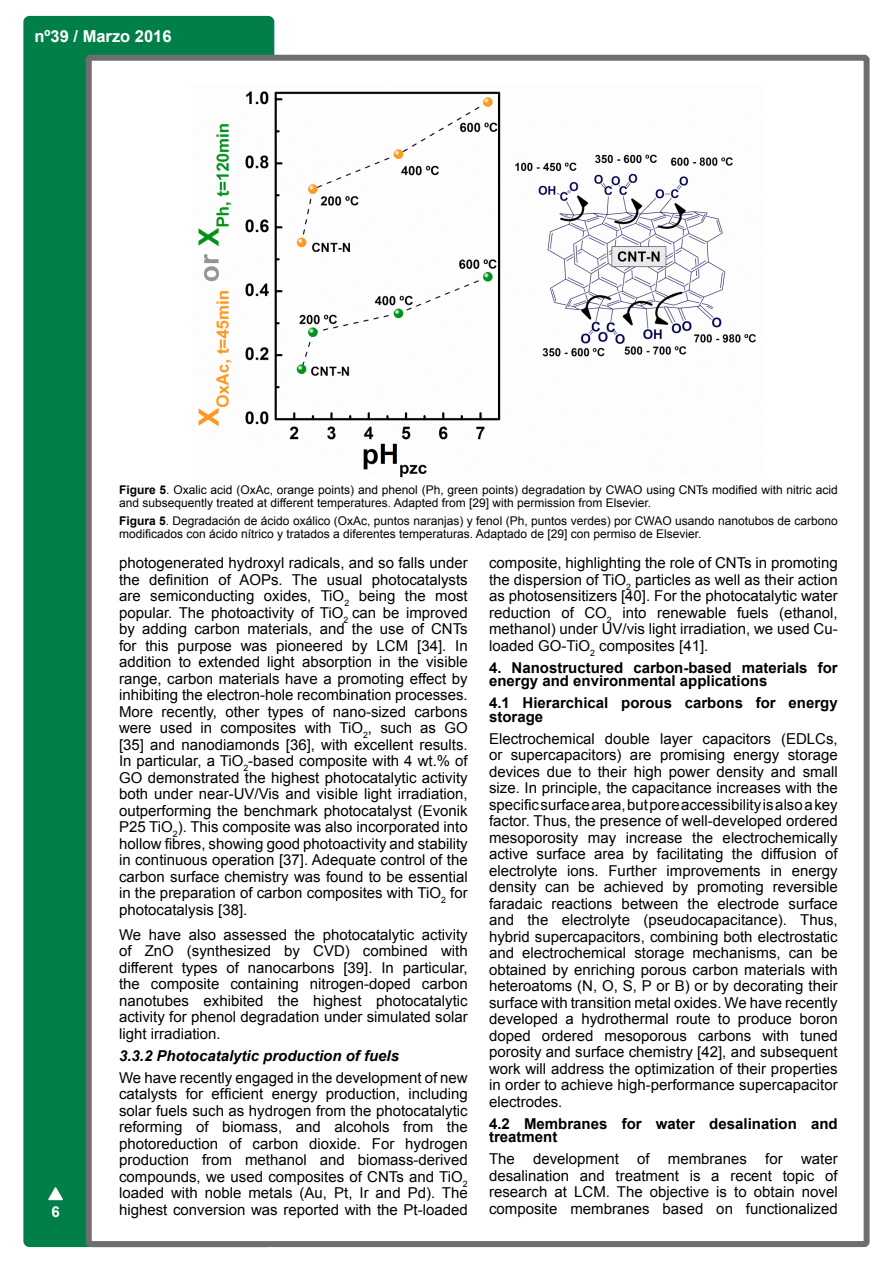
<style>
.page{position:relative;width:893px;height:1263px;background:#fff}
.page>*{position:absolute;margin:0;border:0;box-sizing:border-box;transform-origin:0 0}
.t1{font:700 16.5px "Arial";color:#fff}
.t2{font:15px/16.5px "Arial";color:#000;text-align:justify}
.t3{font:700 15px/13.5px "Arial";color:#000}
.t4{font:italic 700 15px "Arial";color:#000}
.t5{font:700 15px "Arial";color:#fff}
.t6{font:12px/13.5px "Arial";color:#000}
.s1{font-weight:700}
</style>
<div class="page">
<div style="left:26px;top:19px;width:245px;height:1225px;background:#007f49;border-radius:3px"></div>
<div style="left:23px;top:16px;width:251px;height:1231px;border:6px solid #007f49;border-radius:3px"></div>
<div style="left:89px;top:58px;width:778px;height:1186px;background:#fff;border-radius:2px"></div>
<div style="left:86px;top:55px;width:784px;height:1192px;border:6px solid #6d6e71;border-radius:2px"></div>
<svg style="left:48px;top:1187px;width:15px;height:14px"></svg>
<img style="left:198px;top:91px;width:558px;height:386px">
<p class="t1" style="left:34px;top:25px;width:139px">nº39 / Marzo 2016</p>
<p class="t5" style="left:51px;top:1202px;width:10px">6</p>
<p class="t6" style="left:119px;top:483px;width:720px"><span class="s1">Figure 5</span>. Oxalic acid (OxAc, orange points) and phenol (Ph, green points) degradation by CWAO using CNTs modified with nitric acid and subsequently treated at different temperatures. Adapted from [29] with permission from Elsevier.</p>
<p class="t6" style="left:119px;top:514px;width:720px"><span class="s1">Figura 5</span>. Degradación de ácido oxálico (OxAc, puntos naranjas) y fenol (Ph, puntos verdes) por CWAO usando nanotubos de carbono modificados con ácido nítrico y tratados a diferentes temperaturas. Adaptado de [29] con permiso de Elsevier.</p>
<p class="t2" style="left:119px;top:555px;width:350px">photogenerated hydroxyl radicals, and so falls under the definition of AOPs. The usual photocatalysts are semiconducting oxides, TiO<sub>2</sub> being the most popular. The photoactivity of TiO<sub>2</sub> can be improved by adding carbon materials, and the use of CNTs for this purpose was pioneered by LCM [34]. In addition to extended light absorption in the visible range, carbon materials have a promoting effect by inhibiting the electron-hole recombination processes.<br>More recently, other types of nano-sized carbons were used in composites with TiO<sub>2</sub>, such as GO [35] and nanodiamonds [36], with excellent results.<br>In particular, a TiO<sub>2</sub>-based composite with 4 wt.% of GO demonstrated the highest photocatalytic activity both under near-UV/Vis and visible light irradiation, outperforming the benchmark photocatalyst (Evonik P25 TiO<sub>2</sub>). This composite was also incorporated into hollow fibres, showing good photoactivity and stability in continuous operation [37]. Adequate control of the carbon surface chemistry was found to be essential in the preparation of carbon composites with TiO<sub>2</sub> for photocatalysis [38].</p>
<p class="t2" style="left:119px;top:926px;width:350px">We have also assessed the photocatalytic activity of ZnO (synthesized by CVD) combined with different types of nanocarbons [39]. In particular, the composite containing nitrogen-doped carbon nanotubes exhibited the highest photocatalytic activity for phenol degradation under simulated solar light irradiation.</p>
<p class="t4" style="left:119px;top:1045px;width:282px">3.3.2 Photocatalytic production of fuels</p>
<p class="t2" style="left:119px;top:1069px;width:350px">We have recently engaged in the development of new catalysts for efficient energy production, including solar fuels such as hydrogen from the photocatalytic reforming of biomass, and alcohols from the photoreduction of carbon dioxide. For hydrogen production from methanol and biomass-derived compounds, we used composites of CNTs and TiO<sub>2 </sub>loaded with noble metals (Au, Pt, Ir and Pd). The highest conversion was reported with the Pt-loaded</p>
<p class="t2" style="left:489px;top:555px;width:350px">composite, highlighting the role of CNTs in promoting the dispersion of TiO<sub>2</sub> particles as well as their action as photosensitizers [40]. For the photocatalytic water reduction of CO<sub>2</sub> into renewable fuels (ethanol, methanol) under UV/vis light irradiation, we used Cu&shy;loaded GO-TiO<sub>2</sub> composites [41].</p>
<p class="t3" style="left:489px;top:661px;width:350px">4. Nanostructured carbon-based materials for energy and environmental applications</p>
<p class="t3" style="left:489px;top:696px;width:350px">4.1 Hierarchical porous carbons for energy storage</p>
<p class="t2" style="left:489px;top:730px;width:350px">Electrochemical double layer capacitors (EDLCs, or supercapacitors) are promising energy storage devices due to their high power density and small size. In principle, the capacitance increases with the specific surface area, but pore accessibility is also a key factor. Thus, the presence of well-developed ordered mesoporosity may increase the electrochemically active surface area by facilitating the diffusion of electrolyte ions. Further improvements in energy density can be achieved by promoting reversible faradaic reactions between the electrode surface and the electrolyte (pseudocapacitance). Thus, hybrid supercapacitors, combining both electrostatic and electrochemical storage mechanisms, can be obtained by enriching porous carbon materials with heteroatoms (N, O, S, P or B) or by decorating their surface with transition metal oxides. We have recently developed a hydrothermal route to produce boron doped ordered mesoporous carbons with tuned porosity and surface chemistry [42], and subsequent work will address the optimization of their properties in order to achieve high-performance supercapacitor electrodes.</p>
<p class="t3" style="left:489px;top:1117px;width:350px">4.2 Membranes for water desalination and treatment</p>
<p class="t2" style="left:489px;top:1151px;width:350px">The development of membranes for water desalination and treatment is a recent topic of research at LCM. The objective is to obtain novel composite membranes based on functionalized</p>
</div>
